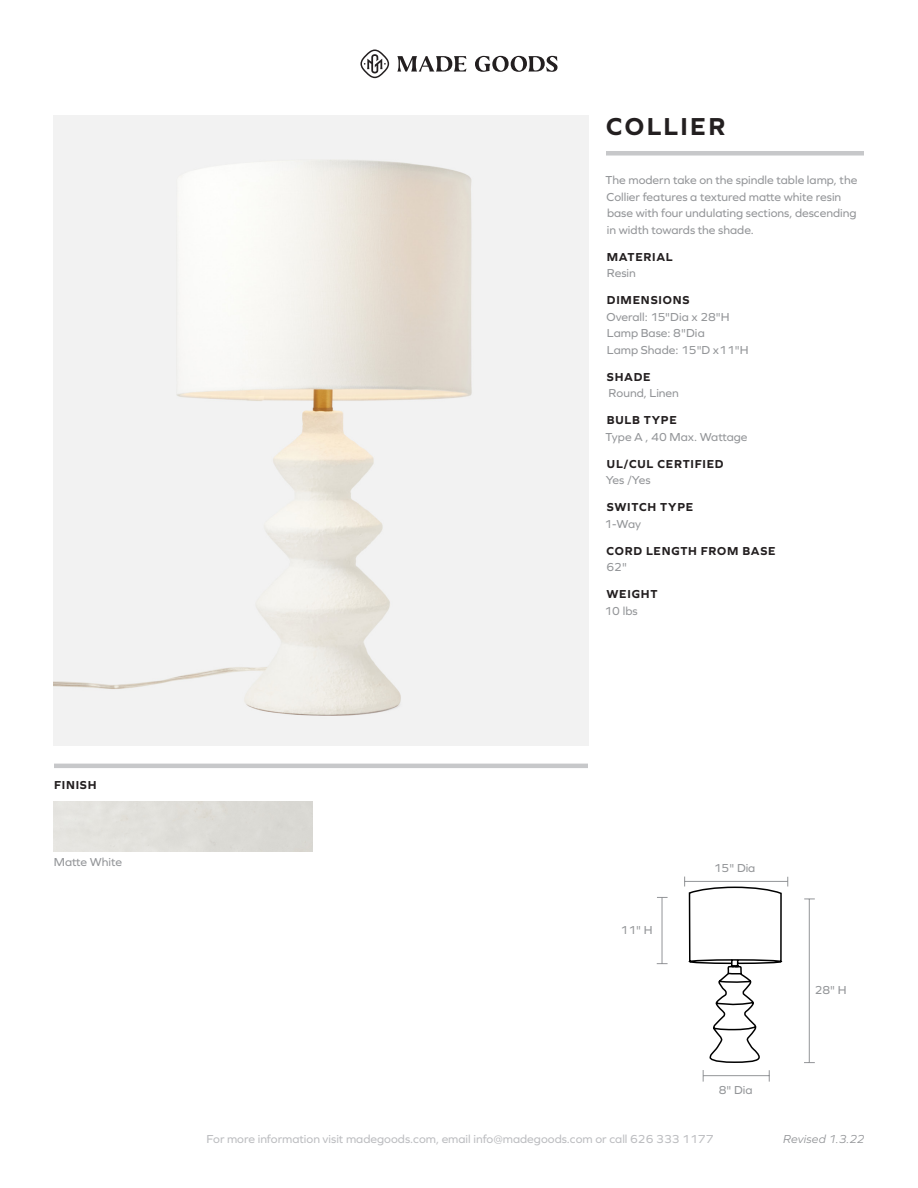
<style>
.page{position:relative;width:918px;height:1188px;background:#fff}
.page>*{position:absolute;margin:0;border:0;box-sizing:border-box;transform-origin:0 0}
.t1{font:700 25.5px "Graphie";letter-spacing:.095em;color:#231f20}
.t2{font:12px/16.5px "Graphie";color:#939598}
.t3{font:700 12px "Graphie";letter-spacing:.06em;color:#231f20}
.t4{font:12px "Graphie";color:#bcbdc0}
.Mirrors_Disclaimer{font:italic 12px "Graphie";letter-spacing:.01em;color:#939598}
</style>
<div class="page">
<div style="left:606px;top:151px;width:258px;height:5px;background:#c7c8ca"></div>
<svg style="left:397px;top:56px;width:161px;height:16px"></svg>
<svg style="left:360px;top:50px;width:29px;height:28px"></svg>
<img style="left:54px;top:116px;width:534px;height:629px">
<hr style="left:54px;top:764px;width:534px;height:4px;background:#c7c8ca">
<hr style="left:809px;top:899px;width:1px;height:164px;background:#939598">
<hr style="left:662px;top:897px;width:1px;height:67px;background:#939598">
<svg style="left:684px;top:877px;width:104px;height:205px"></svg>
<p class="t3" style="left:54px;top:778px;width:44px">FINISH</p>
<p class="t2" style="left:54px;top:853px;width:70px">Matte White</p>
<p class="t1" style="left:606px;top:111px;width:121px">COLLIER</p>
<p class="t2" style="left:606px;top:172px;width:253px">The modern take on the spindle table lamp, the Collier features a textured matte white resin base with four undulating sections, descending in width towards the shade.</p>
<p class="t3" style="left:607px;top:250px;width:67px">MATERIAL</p>
<p class="t2" style="left:607px;top:265px;width:30px">Resin</p>
<p class="t3" style="left:607px;top:293px;width:84px">DIMENSIONS</p>
<p class="t2" style="left:607px;top:308px;width:125px">Overall: 15"Dia x 28"H<br>Lamp Base: 8"Dia</p>
<p class="t2" style="left:607px;top:341px;width:143px">Lamp Shade: 15"D x11"H</p>
<p class="t3" style="left:607px;top:370px;width:45px">SHADE</p>
<p class="t2" style="left:609px;top:385px;width:72px">Round, Linen</p>
<p class="t3" style="left:607px;top:413px;width:71px">BULB TYPE</p>
<p class="t2" style="left:606px;top:428px;width:144px">Type A , 40 Max. Wattage</p>
<p class="t3" style="left:607px;top:457px;width:118px">UL/CUL CERTIFIED</p>
<p class="t2" style="left:606px;top:472px;width:46px">Yes /Yes</p>
<p class="t3" style="left:607px;top:500px;width:88px">SWITCH TYPE</p>
<p class="t2" style="left:605px;top:515px;width:38px">1-Way</p>
<p class="t3" style="left:607px;top:544px;width:171px">CORD LENGTH FROM BASE</p>
<p class="t2" style="left:606px;top:559px;width:22px">62"</p>
<p class="t3" style="left:607px;top:587px;width:52px">WEIGHT</p>
<p class="t2" style="left:605px;top:602px;width:35px">10 lbs</p>
<p class="t2" style="left:621px;top:921px;width:33px">11" H</p>
<p class="t2" style="left:714px;top:859px;width:43px">15" Dia</p>
<p class="t2" style="left:719px;top:1082px;width:35px">8" Dia</p>
<p class="t2" style="left:815px;top:981px;width:33px">28" H</p>
<p class="t4" style="left:207px;top:1132px;width:508px">For more information visit madegoods.com, email info@madegoods.com or call 626 333 1177</p>
<p class="Mirrors_Disclaimer" style="left:783px;top:1132px;width:83px">Revised 1.3.22</p>
</div>
